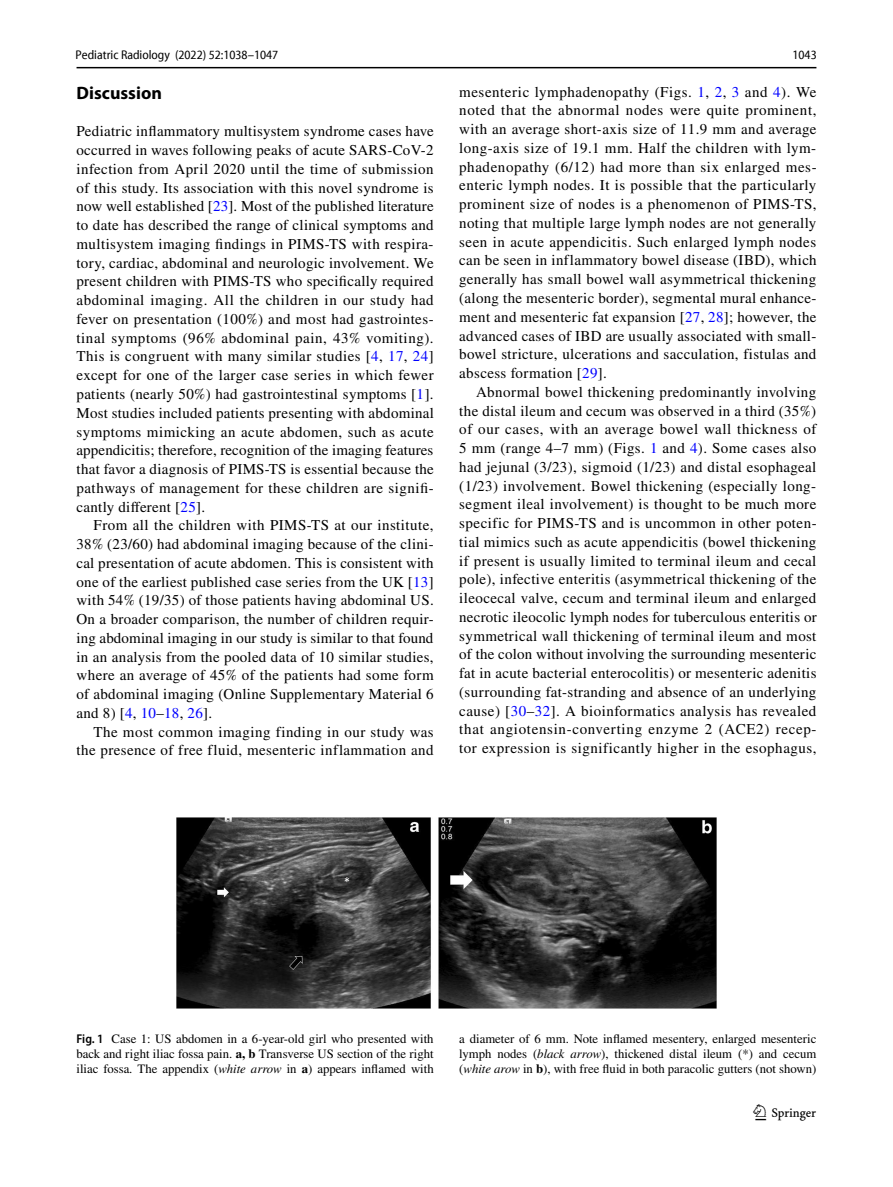
<style>
.page{position:relative;width:893px;height:1187px;background:#fff}
.page>*{position:absolute;margin:0;border:0;box-sizing:border-box;transform-origin:0 0}
.t1{font:22.5px "Springnew Regular 3";color:#000}
.t2{font:700 18px "Myriad Pro";color:#000}
.t3{font:15px/18.8px "STIX";letter-spacing:.025em;color:#000;text-align:justify}
.t4{font:12.75px/15px "STIX";color:#000;text-align:justify}
.t5{font:semi-condensed 12.75px "Myriad Pro Unic";color:#000}
.s1{color:#00f}
.s2{font-family:"Myriad Pro";font-weight:600;font-stretch:semi-condensed}
.s3{font-weight:700}
.s4{font-style:italic}
</style>
<div class="page">
<hr style="left:77px;top:67px;width:739px;height:1px;background:#000">
<img style="left:176px;top:817px;width:540px;height:191px">
<p class="t5" style="left:76px;top:50px;width:204px">Pediatric Radiology (2022) 52:1038–1047</p>
<p class="t5" style="left:792px;top:50px;width:26px">1043</p>
<p class="t2" style="left:77px;top:81px;width:87px">Discussion</p>
<p class="t3" style="left:77px;top:123px;width:359px">Pediatric inflammatory multisystem syndrome cases have occurred in waves following peaks of acute SARS-CoV-2 infection from April 2020 until the time of submission of this study. Its association with this novel syndrome is now well established [<span class="s1">23</span>]. Most of the published literature to date has described the range of clinical symptoms and multisystem imaging findings in PIMS-TS with respira&shy;tory, cardiac, abdominal and neurologic involvement. We present children with PIMS-TS who specifically required abdominal imaging. All the children in our study had fever on presentation (100%) and most had gastrointes&shy;tinal symptoms (96% abdominal pain, 43% vomiting).<br>This is congruent with many similar studies [<span class="s1">4</span>, <span class="s1">17</span>, <span class="s1">24</span>] except for one of the larger case series in which fewer patients (nearly 50%) had gastrointestinal symptoms [<span class="s1">1</span>].<br>Most studies included patients presenting with abdominal symptoms mimicking an acute abdomen, such as acute appendicitis; therefore, recognition of the imaging features that favor a diagnosis of PIMS-TS is essential because the pathways of management for these children are signifi&shy;cantly different [<span class="s1">25</span>].</p>
<p class="t3" style="left:77px;top:517px;width:359px;text-indent:17px">From all the children with PIMS-TS at our institute, 38% (23/60) had abdominal imaging because of the clini&shy;cal presentation of acute abdomen. This is consistent with one of the earliest published case series from the UK [<span class="s1">13</span>] with 54% (19/35) of those patients having abdominal US.<br>On a broader comparison, the number of children requir&shy;ing abdominal imaging in our study is similar to that found in an analysis from the pooled data of 10 similar studies, where an average of 45% of the patients had some form of abdominal imaging (Online Supplementary Material 6 and 8) [<span class="s1">4</span>, <span class="s1">10</span>–<span class="s1">18</span>, <span class="s1">26</span>].</p>
<p class="t3" style="left:77px;top:723px;width:359px;text-align:right">The most common imaging finding in our study was the presence of free fluid, mesenteric inflammation and</p>
<p class="t3" style="left:459px;top:83px;width:359px">mesenteric lymphadenopathy (Figs. <span class="s1">1</span>, <span class="s1">2</span>, <span class="s1">3</span> and <span class="s1">4</span>). We noted that the abnormal nodes were quite prominent, with an average short-axis size of 11.9 mm and average long-axis size of 19.1 mm. Half the children with lym&shy;phadenopathy (6/12) had more than six enlarged mes&shy;enteric lymph nodes. It is possible that the particularly prominent size of nodes is a phenomenon of PIMS-TS, noting that multiple large lymph nodes are not generally seen in acute appendicitis. Such enlarged lymph nodes can be seen in inflammatory bowel disease (IBD), which generally has small bowel wall asymmetrical thickening (along the mesenteric border), segmental mural enhance&shy;ment and mesenteric fat expansion [<span class="s1">27</span>, <span class="s1">28</span>]; however, the advanced cases of IBD are usually associated with small&shy;bowel stricture, ulcerations and sacculation, fistulas and abscess formation [<span class="s1">29</span>].</p>
<p class="t3" style="left:459px;top:383px;width:359px;text-indent:17px">Abnormal bowel thickening predominantly involving the distal ileum and cecum was observed in a third (35%) of our cases, with an average bowel wall thickness of 5 mm (range 4–7 mm) (Figs. <span class="s1">1</span> and <span class="s1">4</span>). Some cases also had jejunal (3/23), sigmoid (1/23) and distal esophageal (1/23) involvement. Bowel thickening (especially long&shy;segment ileal involvement) is thought to be much more specific for PIMS-TS and is uncommon in other poten&shy;tial mimics such as acute appendicitis (bowel thickening if present is usually limited to terminal ileum and cecal pole), infective enteritis (asymmetrical thickening of the ileocecal valve, cecum and terminal ileum and enlarged necrotic ileocolic lymph nodes for tuberculous enteritis or symmetrical wall thickening of terminal ileum and most of the colon without involving the surrounding mesenteric fat in acute bacterial enterocolitis) or mesenteric adenitis (surrounding fat-stranding and absence of an underlying cause) [<span class="s1">30</span>–<span class="s1">32</span>]. A bioinformatics analysis has revealed that angiotensin-converting enzyme 2 (ACE2) recep&shy;tor expression is significantly higher in the esophagus,</p>
<p class="t4" style="left:77px;top:1032px;width:359px"><span class="s2">Fig. 1</span> Case 1: US abdomen in a 6-year-old girl who presented with back and right iliac fossa pain. <span class="s3">a, b</span> Transverse US section of the right iliac fossa. The appendix (<span class="s4">white arrow</span> in <span class="s3">a</span>) appears inflamed with</p>
<p class="t4" style="left:459px;top:1032px;width:359px">a diameter of 6 mm. Note inflamed mesentery, enlarged mesenteric lymph nodes (<span class="s4">black arrow</span>), thickened distal ileum (*) and cecum (<span class="s4">white arow</span> in <span class="s3">b</span>), with free fluid in both paracolic gutters (not shown)</p>
<h1 class="t1" style="left:755px;top:1104px;width:62px">1 3</h1>
</div>
